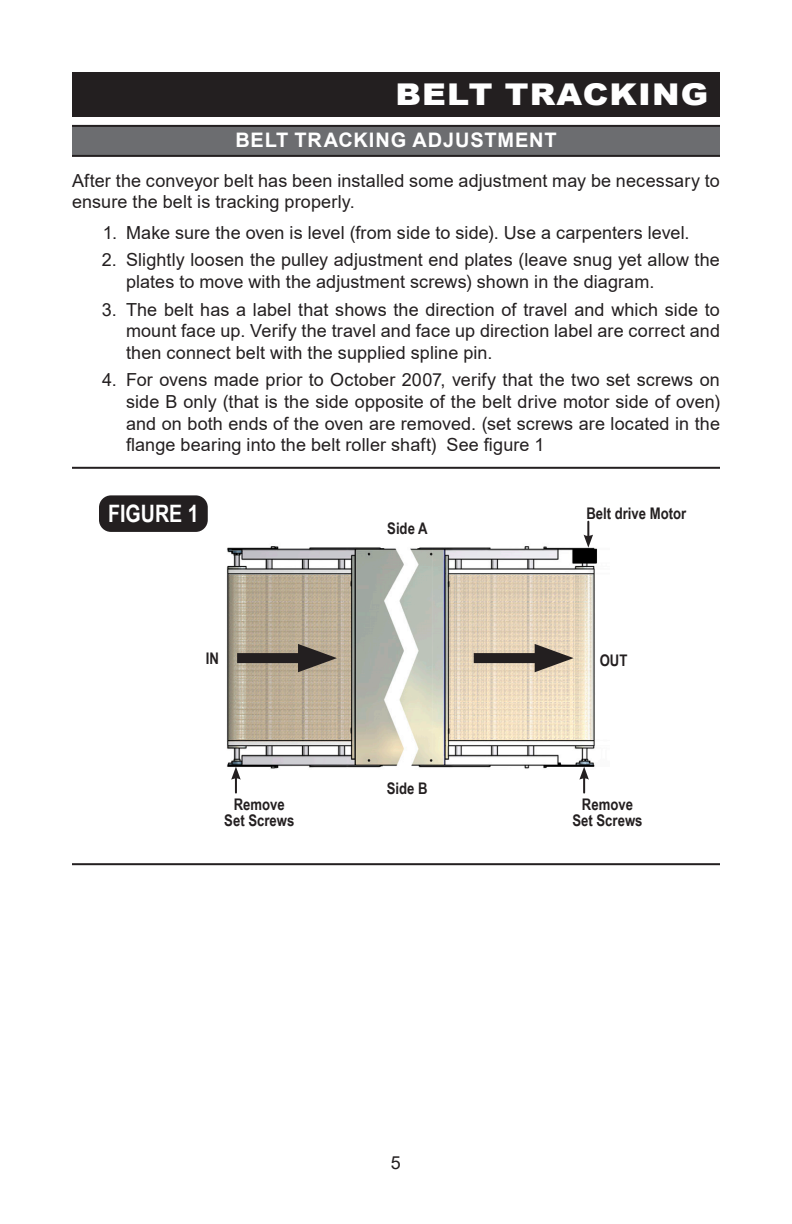
<style>
.page{position:relative;width:792px;height:1224px;background:#fff}
.page>*{position:absolute;margin:0;border:0;box-sizing:border-box;transform-origin:0 0}
.Section_Headers{font:900 30px "Arial";letter-spacing:.035em;color:#fff;scale:1.1 1}
.Figure_Title_-_Manua{font:700 24px "Arial Narrow";color:#fff}
.Section_Dividers_-_M{font:700 20px "Arial";letter-spacing:.04em;color:#fff}
.Body_Copy_-_Manual{font:18px/21.6px "Arial";letter-spacing:.005em;color:#231f20}
.Labels_-_Manual{font:700 16px "Arial Narrow";color:#231f20}
</style>
<div class="page">
<div style="left:73px;top:73px;width:646px;height:43px;background:#231f20"></div>
<div style="left:72px;top:72px;width:648px;height:45px;border:2px solid #231f20"></div>
<div style="left:72px;top:125px;width:648px;height:30px;background:#6c6d70"></div>
<hr style="left:72px;top:125px;width:648px;height:2px;background:#231f20">
<hr style="left:72px;top:155px;width:648px;height:2px;background:#231f20">
<div style="left:99px;top:495px;width:109px;height:37px;background:#231f20;border-radius:12px"></div>
<img style="left:226px;top:546px;width:372px;height:223px">
<svg style="left:584px;top:522px;width:9px;height:26px"></svg>
<svg style="left:231px;top:767px;width:10px;height:26px"></svg>
<svg style="left:579px;top:767px;width:10px;height:26px"></svg>
<div style="left:237px;top:653px;width:77px;height:10px;background:#231f20"></div>
<svg style="left:298px;top:644px;width:39px;height:28px"></svg>
<div style="left:474px;top:653px;width:77px;height:10px;background:#231f20"></div>
<svg style="left:535px;top:644px;width:39px;height:28px"></svg>
<hr style="left:72px;top:467px;width:648px;height:2px;background:#231f20">
<hr style="left:72px;top:863px;width:648px;height:2px;background:#231f20">
<p class="Section_Headers" style="left:395px;top:73px;width:286px">BELT TRACKING</p>
<p class="Section_Dividers_-_M" style="left:235px;top:126px;width:323px">BELT TRACKING ADJUSTMENT</p>
<p class="Body_Copy_-_Manual" style="left:72px;top:169px;width:649px">After the conveyor belt has been installed some adjustment may be necessary to ensure the belt is tracking properly.</p>
<p class="Body_Copy_-_Manual" style="left:103px;top:221px;width:588px">1. Make sure the oven is level (from side to side). Use a carpenters level.</p>
<p class="Body_Copy_-_Manual" style="left:126px;top:249px;width:596px;text-indent:-24px">2. Slightly loosen the pulley adjustment end plates (leave snug yet allow the plates to move with the adjustment screws) shown in the diagram.</p>
<p class="Body_Copy_-_Manual" style="left:126px;top:298px;width:596px;text-align:justify;text-indent:-24px">3. The belt has a label that shows the direction of travel and which side to mount face up. Verify the travel and face up direction label are correct and then connect belt with the supplied spline pin.</p>
<p class="Body_Copy_-_Manual" style="left:126px;top:369px;width:596px;text-align:justify;text-indent:-24px">4. For ovens made prior to October 2007, verify that the two set screws on side B only (that is the side opposite of the belt drive motor side of oven) and on both ends of the oven are removed. (set screws are located in the flange bearing into the belt roller shaft) See figure 1</p>
<p class="Figure_Title_-_Manua" style="left:108px;top:495px;width:92px">FIGURE 1</p>
<p class="Labels_-_Manual" style="left:586px;top:502px;width:101px">Belt drive Motor</p>
<p class="Labels_-_Manual" style="left:387px;top:516px;width:42px">Side A</p>
<p class="Labels_-_Manual" style="left:206px;top:646px;width:15px">IN</p>
<p class="Labels_-_Manual" style="left:600px;top:649px;width:29px">OUT</p>
<p class="Labels_-_Manual" style="left:234px;top:792px;width:53px">Remove</p>
<p class="Labels_-_Manual" style="left:224px;top:808px;width:72px">Set Screws</p>
<p class="Labels_-_Manual" style="left:387px;top:776px;width:42px">Side B</p>
<p class="Body_Copy_-_Manual" style="left:391px;top:1152px;width:12px">5</p>
<p class="Labels_-_Manual" style="left:582px;top:792px;width:53px">Remove</p>
<p class="Labels_-_Manual" style="left:573px;top:808px;width:72px">Set Screws</p>
</div>
